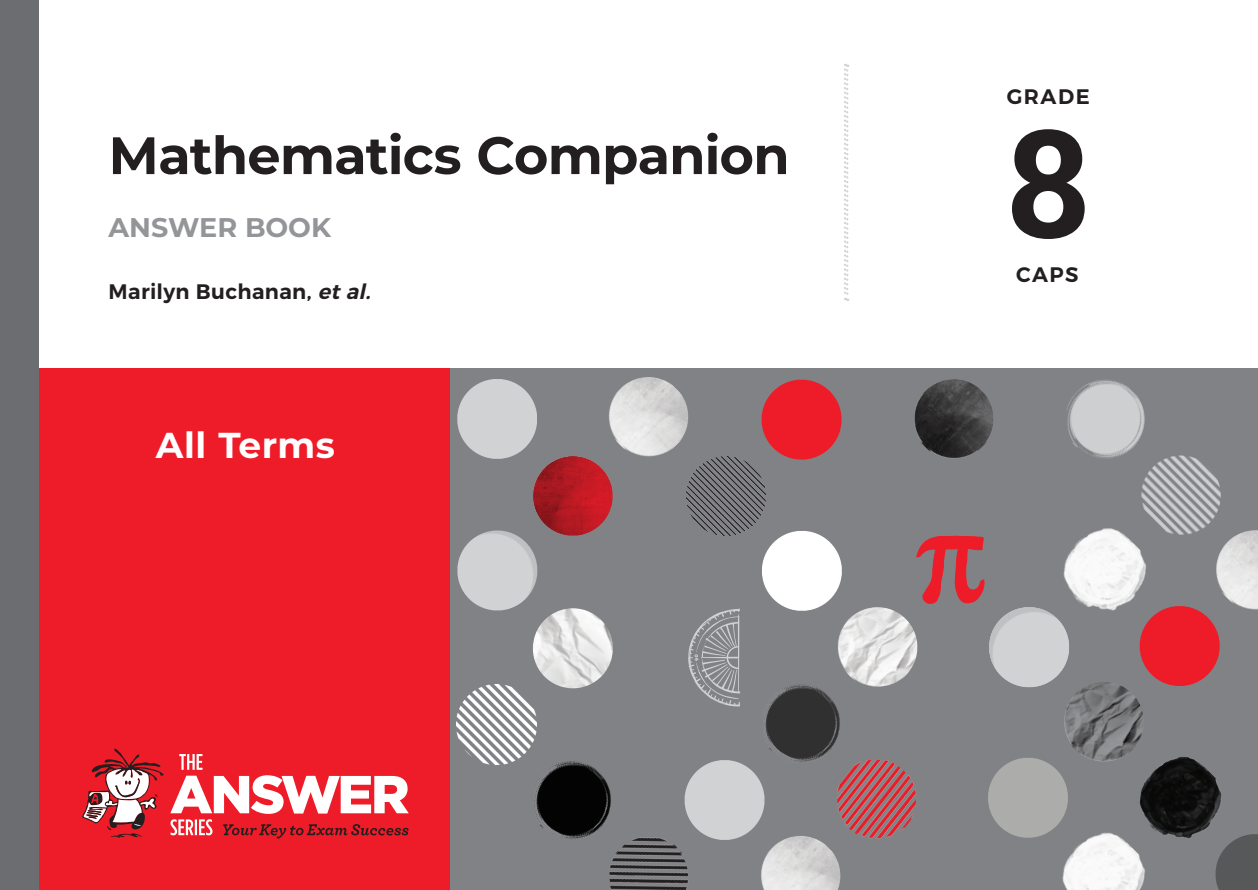
<style>
.page{position:relative;width:1258px;height:890px;background:#fff}
.page>*{position:absolute;margin:0;border:0;box-sizing:border-box;transform-origin:0 0}
.t1{font:700 150px "Roboto Slab";color:#231f20}
.t2{font:700 52.5px "Montserrat";letter-spacing:-.015em;color:#231f20}
.t3{font:700 36px "Montserrat";letter-spacing:.015em;color:#fff}
.t4{font:700 27px "Montserrat";color:#939598}
.t5{font:600 21px "Montserrat";letter-spacing:.02em;color:#231f20}
.s1{font-style:italic}
</style>
<div class="page">
<div style="left:39px;top:368px;width:412px;height:522px;background:#ee1c28"></div>
<svg style="left:179px;top:754px;width:23px;height:15px"></svg>
<svg style="left:170px;top:775px;width:239px;height:63px"></svg>
<svg style="left:82px;top:748px;width:82px;height:90px"></svg>
<div style="left:450px;top:368px;width:807px;height:522px;background:#808285"></div>
<img style="left:609px;top:377px;width:80px;height:80px">
<svg style="left:457px;top:379px;width:80px;height:79px"></svg>
<img style="left:914px;top:379px;width:80px;height:79px">
<img style="left:534px;top:761px;width:77px;height:78px">
<img style="left:533px;top:456px;width:79px;height:79px">
<svg style="left:762px;top:531px;width:80px;height:80px"></svg>
<svg style="left:761px;top:379px;width:81px;height:81px"></svg>
<img style="left:1066px;top:380px;width:79px;height:78px">
<img style="left:1137px;top:455px;width:84px;height:80px">
<img style="left:1212px;top:530px;width:45px;height:80px">
<svg style="left:1139px;top:602px;width:84px;height:84px"></svg>
<img style="left:1064px;top:682px;width:83px;height:80px">
<img style="left:833px;top:607px;width:83px;height:80px">
<svg style="left:988px;top:753px;width:83px;height:85px"></svg>
<img style="left:533px;top:608px;width:80px;height:81px">
<img style="left:764px;top:684px;width:79px;height:78px">
<svg style="left:684px;top:756px;width:84px;height:84px"></svg>
<img style="left:757px;top:835px;width:84px;height:55px">
<div style="left:1215px;top:834px;width:42px;height:56px;background:#57585a"></div>
<svg style="left:457px;top:530px;width:84px;height:84px"></svg>
<img style="left:1123px;top:743px;width:114px;height:113px">
<img style="left:1047px;top:819px;width:113px;height:71px">
<img style="left:1073px;top:514px;width:88px;height:114px">
<img style="left:686px;top:456px;width:79px;height:79px">
<img style="left:836px;top:759px;width:80px;height:80px">
<img style="left:609px;top:835px;width:80px;height:55px">
<img style="left:457px;top:684px;width:79px;height:80px">
<svg style="left:688px;top:608px;width:52px;height:98px"></svg>
<div style="left:0;top:0;width:39px;height:890px;background:#6c6d70"></div>
<svg style="left:844px;top:64px;width:4px;height:237px"></svg>
<svg style="left:916px;top:535px;width:157px;height:156px"></svg>
<p class="t2" style="left:109px;top:118px;width:682px">Mathematics Companion</p>
<p class="t4" style="left:109px;top:208px;width:224px">ANSWER BOOK</p>
<p class="t5" style="left:109px;top:278px;width:269px">Marilyn Buchanan, <span class="s1">et al.</span></p>
<p class="t3" style="left:156px;top:419px;width:181px">All Terms</p>
<p class="t5" style="left:1006px;top:83px;width:84px">GRADE</p>
<p class="t1" style="left:1007px;top:80px;width:83px">8</p>
<p class="t5" style="left:1016px;top:261px;width:64px">CAPS</p>
</div>
